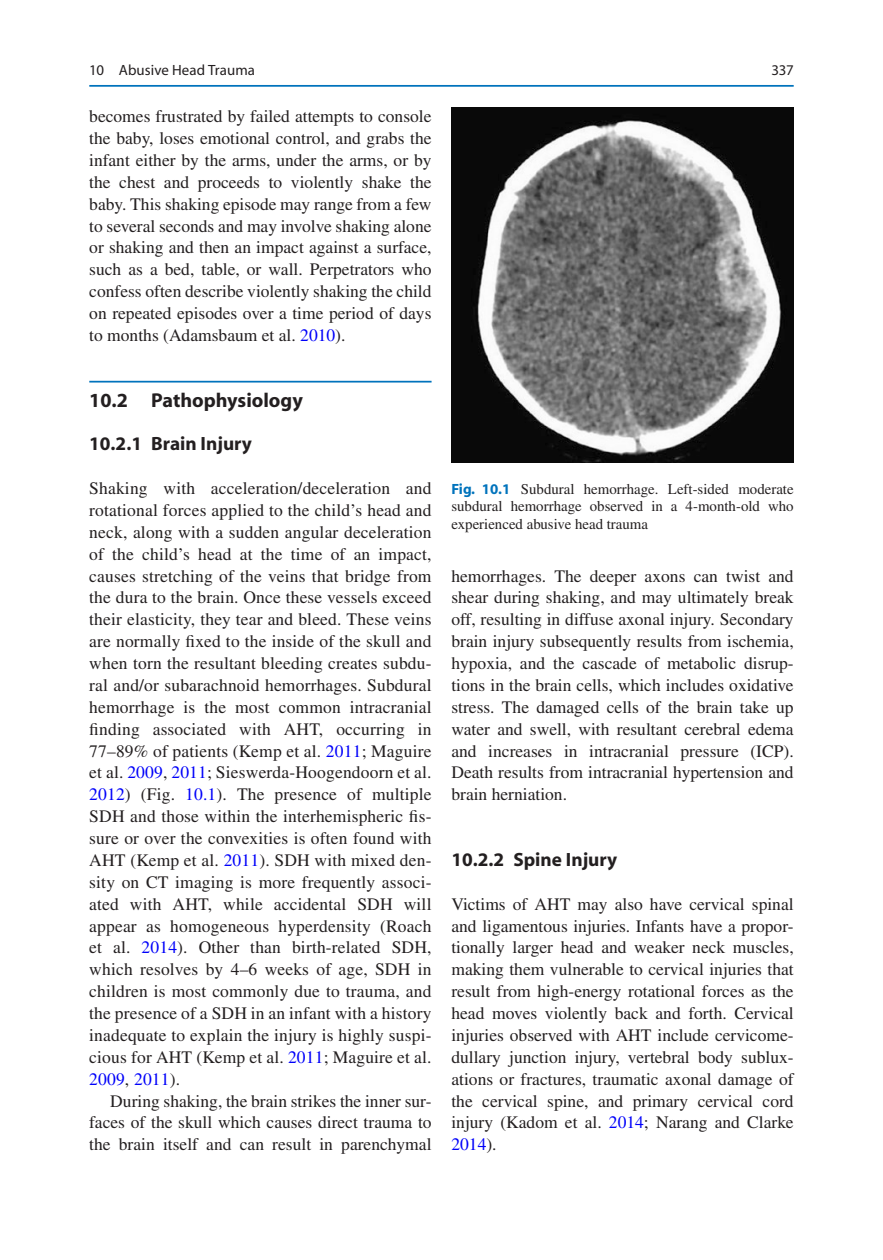
<style>
.page{position:relative;width:883px;height:1260px;background:#fff}
.page>*{position:absolute;margin:0;border:0;box-sizing:border-box;transform-origin:0 0}
.t1{font:700 20.12px "Fwbchw Myriad";color:#231f20}
.t2{font:700 19.25px "Fwbchw Myriad";color:#231f20}
.t3{font:17.5px/21.9px "Rbmmjb Times";color:#231f20;text-align:justify}
.t4{font:14.88px/17.5px "Rbmmjb Times";color:#231f20;text-align:justify}
.t5{font:14.88px "Rqtjhd Myriad";letter-spacing:.005em;color:#231f20}
.t6{font:14.88px "Qwktxp Myriad";color:#231f20}
.s1{color:#0000fa}
.s2{font-family:"Fwbchw Myriad";font-weight:700;color:#0073bc}
</style>
<div class="page">
<hr style="left:89px;top:381px;width:343px;height:2px;background:#0073bc">
<img style="left:451px;top:107px;width:343px;height:356px">
<hr style="left:89px;top:85px;width:705px;height:2px;background:#0073bc">
<p class="t5" style="left:89px;top:63px;width:167px">10 Abusive Head Trauma</p>
<p class="t3" style="left:89px;top:105px;width:344px">becomes frustrated by failed attempts to console the baby, loses emotional control, and grabs the infant either by the arms, under the arms, or by the chest and proceeds to violently shake the baby. This shaking episode may range from a few to several seconds and may involve shaking alone or shaking and then an impact against a surface, such as a bed, table, or wall. Perpetrators who confess often describe violently shaking the child on repeated episodes over a time period of days to months (Adamsbaum et al. <span class="s1">2010</span>).</p>
<p class="t1" style="left:89px;top:389px;width:215px">10.2 Pathophysiology</p>
<p class="t2" style="left:89px;top:434px;width:164px">10.2.1 Brain Injury</p>
<p class="t3" style="left:89px;top:477px;width:344px">Shaking with acceleration/deceleration and rotational forces applied to the child’s head and neck, along with a sudden angular deceleration of the child’s head at the time of an impact, causes stretching of the veins that bridge from the dura to the brain. Once these vessels exceed their elasticity, they tear and bleed. These veins are normally fixed to the inside of the skull and when torn the resultant bleeding creates subdu&shy;ral and/or subarachnoid hemorrhages. Subdural hemorrhage is the most common intracranial finding associated with AHT, occurring in 77–89% of patients (Kemp et al. <span class="s1">2011</span>; Maguire et al. <span class="s1">2009</span>, <span class="s1">2011</span>; Sieswerda-Hoogendoorn et al.<br><span class="s1">2012</span>) (Fig. <span class="s1">10.1</span>). The presence of multiple SDH and those within the interhemispheric fis&shy;sure or over the convexities is often found with AHT (Kemp et al. <span class="s1">2011</span>). SDH with mixed den&shy;sity on CT imaging is more frequently associ&shy;ated with AHT, while accidental SDH will appear as homogeneous hyperdensity (Roach et al. <span class="s1">2014</span>). Other than birth-related SDH, which resolves by 4–6 weeks of age, SDH in children is most commonly due to trauma, and the presence of a SDH in an infant with a history inadequate to explain the injury is highly suspi&shy;cious for AHT (Kemp et al. <span class="s1">2011</span>; Maguire et al.<br><span class="s1">2009</span>, <span class="s1">2011</span>).</p>
<p class="t3" style="left:89px;top:1090px;width:344px;text-indent:21px">During shaking, the brain strikes the inner sur&shy;faces of the skull which causes direct trauma to the brain itself and can result in parenchymal</p>
<p class="t6" style="left:772px;top:63px;width:24px">337</p>
<p class="t4" style="left:451px;top:480px;width:344px"><span class="s2">Fig. 10.1</span> Subdural hemorrhage. Left-sided moderate subdural hemorrhage observed in a 4-month-old who experienced abusive head trauma</p>
<p class="t3" style="left:451px;top:565px;width:344px">hemorrhages. The deeper axons can twist and shear during shaking, and may ultimately break off, resulting in diffuse axonal injury. Secondary brain injury subsequently results from ischemia, hypoxia, and the cascade of metabolic disrup&shy;tions in the brain cells, which includes oxidative stress. The damaged cells of the brain take up water and swell, with resultant cerebral edema and increases in intracranial pressure (ICP).<br>Death results from intracranial hypertension and brain herniation.</p>
<p class="t2" style="left:451px;top:850px;width:167px">10.2.2 Spine Injury</p>
<p class="t3" style="left:451px;top:893px;width:344px">Victims of AHT may also have cervical spinal and ligamentous injuries. Infants have a propor&shy;tionally larger head and weaker neck muscles, making them vulnerable to cervical injuries that result from high-energy rotational forces as the head moves violently back and forth. Cervical injuries observed with AHT include cervicome&shy;dullary junction injury, vertebral body sublux&shy;ations or fractures, traumatic axonal damage of the cervical spine, and primary cervical cord injury (Kadom et al. <span class="s1">2014</span>; Narang and Clarke <span class="s1">2014</span>).</p>
</div>
